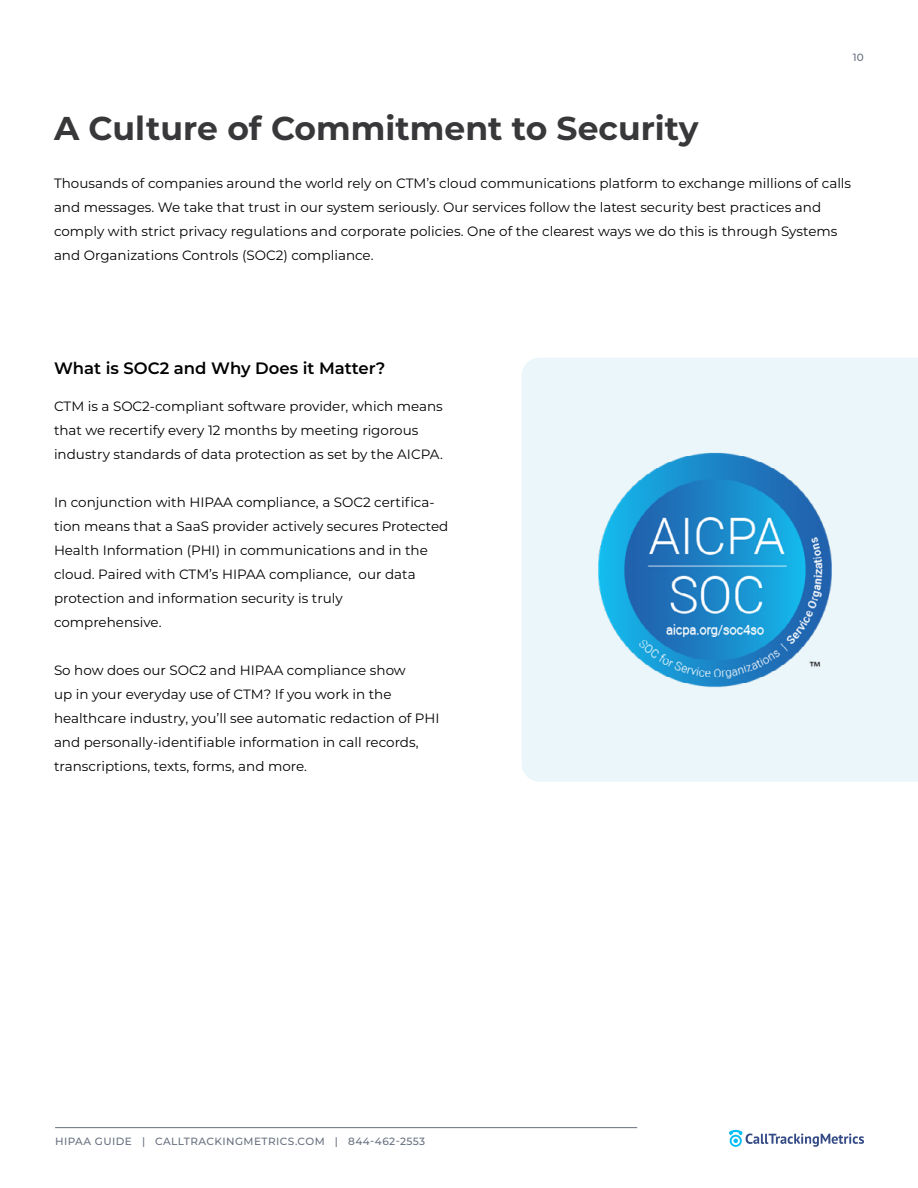
<style>
.page{position:relative;width:918px;height:1188px;background:#fff}
.page>*{position:absolute;margin:0;border:0;box-sizing:border-box;transform-origin:0 0}
.t1{font:700 33px "Montserrat";color:#38373a}
.t2{font:600 16.5px "Montserrat";color:#000}
.t3{font:13.5px/24px "Montserrat";color:#000}
.t4{font:500 10.5px "Montserrat";letter-spacing:.04em;color:#68707e}
</style>
<div class="page">
<svg style="left:729px;top:1130px;width:135px;height:17px"></svg>
<hr style="left:55px;top:1127px;width:582px;height:1px;background:#68707e">
<div style="left:522px;top:358px;width:396px;height:424px;background:#eaf6fa"></div>
<img style="left:596px;top:451px;width:238px;height:237px">
<p class="t4" style="left:853px;top:50px;width:13px">10</p>
<h1 class="t1" style="left:54px;top:104px;width:646px">A Culture of Commitment to Security</h1>
<p class="t3" style="left:54px;top:171px;width:799px">Thousands of companies around the world rely on CTM’s cloud communications platform to exchange millions of calls and messages. We take that trust in our system seriously. Our services follow the latest security best practices and comply with strict privacy regulations and corporate policies. One of the clearest ways we do this is through Systems and Organizations Controls (SOC2) compliance.</p>
<p class="t2" style="left:54px;top:356px;width:333px">What is SOC2 and Why Does it Matter?</p>
<p class="t3" style="left:54px;top:394px;width:390px">CTM is a SOC2-compliant software provider, which means that we recertify every 12 months by meeting rigorous industry standards of data protection as set by the AICPA.</p>
<p class="t3" style="left:54px;top:490px;width:396px">In conjunction with HIPAA compliance, a SOC2 certifica&shy;tion means that a SaaS provider actively secures Protected Health Information (PHI) in communications and in the cloud. Paired with CTM’s HIPAA compliance, our data protection and information security is truly comprehensive.</p>
<p class="t3" style="left:54px;top:658px;width:387px">So how does our SOC2 and HIPAA compliance show<br>up in your everyday use of CTM? If you work in the healthcare industry, you’ll see automatic redaction of PHI and personally-identifiable information in call records, transcriptions, texts, forms, and more.</p>
<p class="t4" style="left:55px;top:1134px;width:372px">HIPAA GUIDE | CALLTRACKINGMETRICS.COM | 844-462-2553</p>
</div>
